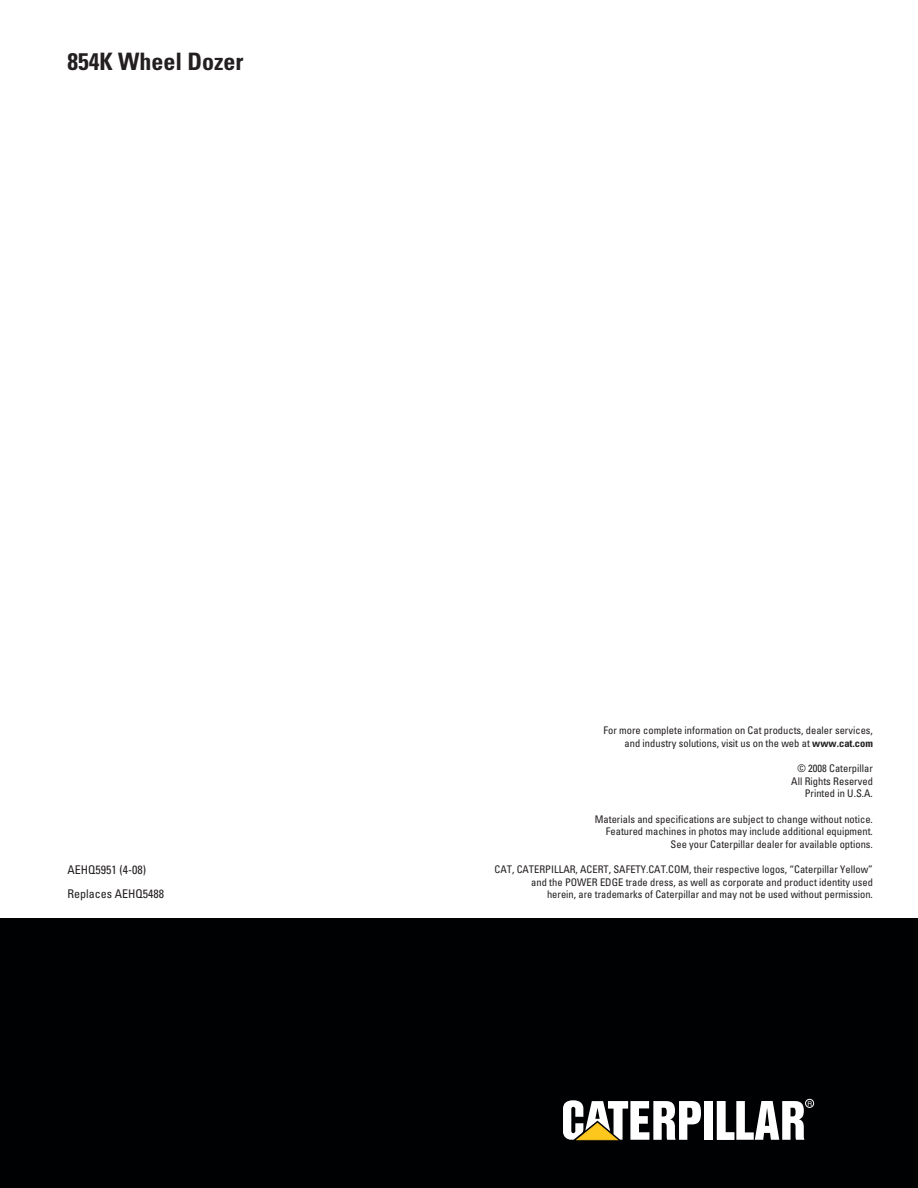
<style>
.page{position:relative;width:918px;height:1188px;background:#fff}
.page>*{position:absolute;margin:0;border:0;box-sizing:border-box;transform-origin:0 0}
.t1{font:700 condensed 24px "Univers";color:#231f20}
.t2{font:condensed 12px/24px "Univers";color:#231f20}
.t3{font:condensed 10.5px/12.6px "Univers";color:#231f20;text-align:right}
.t4{font:6.6px "Helvetica";color:#fff}
.s1{font-weight:700}
</style>
<div class="page">
<div style="left:0;top:918px;width:918px;height:270px;background:#000103"></div>
<div style="left:704px;top:1101px;width:8px;height:39px;background:#fff"></div>
<svg style="left:717px;top:1101px;width:88px;height:39px"></svg>
<svg style="left:563px;top:1100px;width:138px;height:40px"></svg>
<div style="left:805px;top:1099px;width:9px;height:9px;border:1px solid #fff;border-radius:50%"></div>
<h1 class="t1" style="left:67px;top:52px;width:177px">854K Wheel Dozer</h1>
<p class="t2" style="left:67px;top:859px;width:98px">AEHQ5951 (4-08)<br>Replaces AEHQ5488</p>
<p class="t3" style="left:604px;top:725px;width:271px">For more complete information on Cat products, dealer services, and industry solutions, visit us on the web at <span class="s1">www.cat.com</span></p>
<p class="t3" style="left:791px;top:763px;width:83px">© 2008 Caterpillar<br>All Rights Reserved<br>Printed in U.S.A.</p>
<p class="t3" style="left:595px;top:814px;width:280px">Materials and specifications are subject to change without notice.<br>Featured machines in photos may include additional equipment.<br>See your Caterpillar dealer for available options.</p>
<p class="t3" style="left:495px;top:864px;width:380px">CAT, CATERPILLAR, ACERT, SAFETY.CAT.COM, their respective logos, “Caterpillar Yellow” and the POWER EDGE trade dress, as well as corporate and product identity used<br>herein, are trademarks of Caterpillar and may not be used without permission.</p>
<p class="t4" style="left:807px;top:1101px;width:6px">R</p>
</div>
